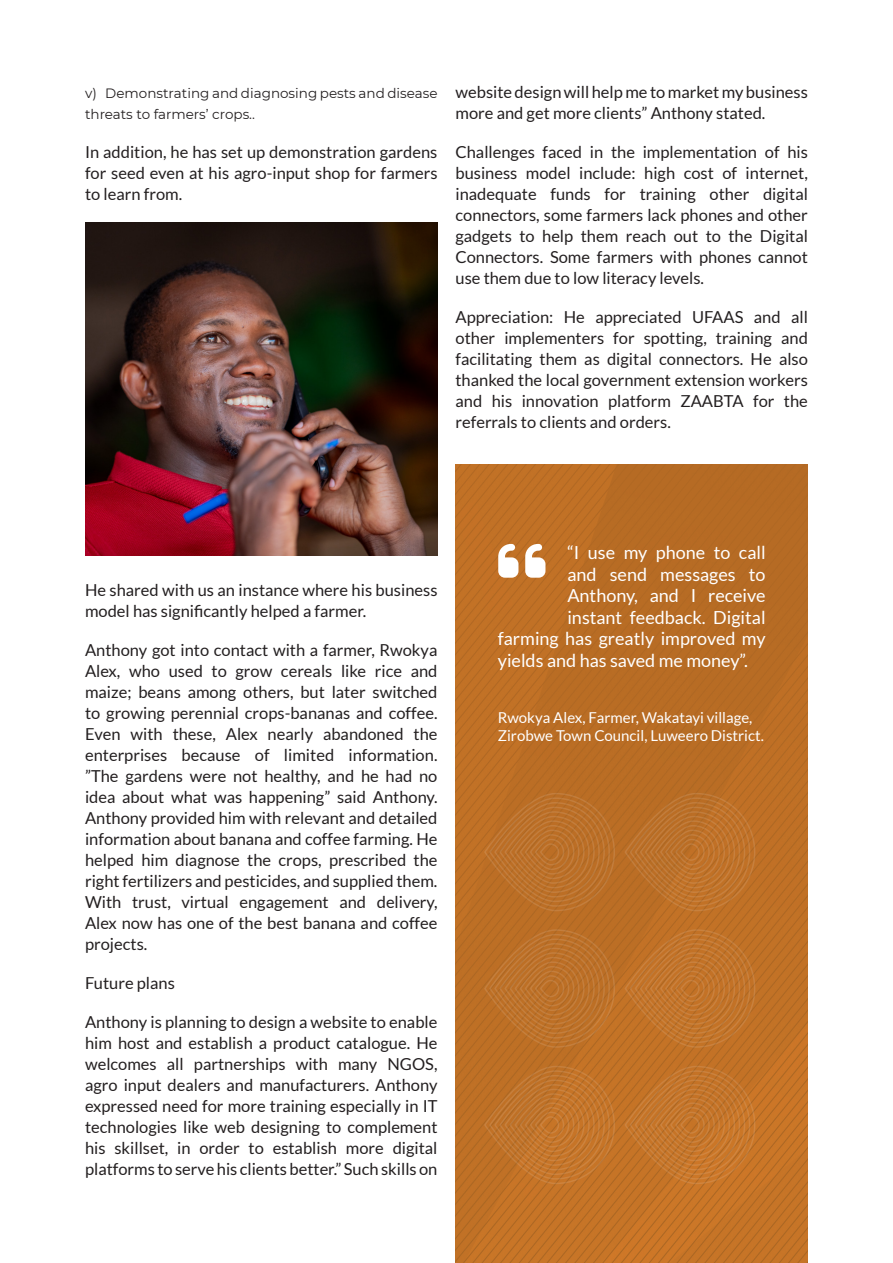
<style>
.page{position:relative;width:893px;height:1263px;background:#fff}
.page>*{position:absolute;margin:0;border:0;box-sizing:border-box;transform-origin:0 0}
.MAIN_PARAGRAPH_STYLE{font:18px "Lato";color:#fff}
.MAIN_PARAGRAPH_STYLE-2{font:16.5px/21px "Lato";color:#231f20;text-align:justify}
.MAIN_PARAGRAPH_STYLE-3{font:15px/18px "Lato";color:#fff}
.t1{font:13.5px/21px "Montserrat";color:#231f20}
</style>
<div class="page">
<img style="left:85px;top:223px;width:352px;height:332px">
<img style="left:455px;top:464px;width:353px;height:799px">
<svg style="left:483px;top:792px;width:133px;height:120px;background:#bb702a"></svg>
<svg style="left:624px;top:792px;width:132px;height:120px;background:#bc712a"></svg>
<svg style="left:483px;top:928px;width:133px;height:120px;background:#bc712a"></svg>
<svg style="left:624px;top:928px;width:132px;height:120px;background:#c0732b"></svg>
<svg style="left:483px;top:1065px;width:133px;height:120px;background:#c1742b"></svg>
<svg style="left:624px;top:1065px;width:132px;height:120px;background:#c3752b"></svg>
<svg style="left:498px;top:544px;width:47px;height:34px;background:#be6f25"></svg>
<p class="t1" style="left:85px;top:82px;width:354px">v) Demonstrating and diagnosing pests and disease threats to farmers’ crops..</p>
<p class="MAIN_PARAGRAPH_STYLE-2" style="left:85px;top:142px;width:354px">In addition, he has set up demonstration gardens for seed even at his agro-input shop for farmers to learn from.</p>
<p class="MAIN_PARAGRAPH_STYLE-2" style="left:455px;top:82px;width:354px">website design will help me to market my business more and get more clients” Anthony stated.</p>
<p class="MAIN_PARAGRAPH_STYLE-2" style="left:455px;top:142px;width:354px">Challenges faced in the implementation of his business model include: high cost of internet, inadequate funds for training other digital connectors, some farmers lack phones and other gadgets to help them reach out to the Digital Connectors. Some farmers with phones cannot use them due to low literacy levels.</p>
<p class="MAIN_PARAGRAPH_STYLE-2" style="left:455px;top:307px;width:354px">Appreciation: He appreciated UFAAS and all other implementers for spotting, training and facilitating them as digital connectors. He also thanked the local government extension workers and his innovation platform ZAABTA for the referrals to clients and orders.</p>
<p class="MAIN_PARAGRAPH_STYLE-2" style="left:85px;top:580px;width:354px">He shared with us an instance where his business model has significantly helped a farmer.</p>
<p class="MAIN_PARAGRAPH_STYLE-2" style="left:85px;top:640px;width:354px">Anthony got into contact with a farmer, Rwokya Alex, who used to grow cereals like rice and maize; beans among others, but later switched to growing perennial crops-bananas and coffee.<br>Even with these, Alex nearly abandoned the enterprises because of limited information. ”The gardens were not healthy, and he had no idea about what was happening” said Anthony.<br>Anthony provided him with relevant and detailed information about banana and coffee farming. He helped him diagnose the crops, prescribed the right fertilizers and pesticides, and supplied them.<br>With trust, virtual engagement and delivery, Alex now has one of the best banana and coffee projects.</p>
<p class="MAIN_PARAGRAPH_STYLE-2" style="left:85px;top:973px;width:91px">Future plans</p>
<p class="MAIN_PARAGRAPH_STYLE-2" style="left:85px;top:1012px;width:354px">Anthony is planning to design a website to enable him host and establish a product catalogue. He welcomes all partnerships with many NGOS, agro input dealers and manufacturers. Anthony expressed need for more training especially in IT technologies like web designing to complement his skillset, in order to establish more digital platforms to serve his clients better.” Such skills on</p>
<p class="MAIN_PARAGRAPH_STYLE" style="left:567px;top:542px;width:200px">“I use my phone to call</p>
<p class="MAIN_PARAGRAPH_STYLE" style="left:567px;top:564px;width:200px">and send messages to</p>
<p class="MAIN_PARAGRAPH_STYLE" style="left:567px;top:586px;width:200px">Anthony, and I receive</p>
<p class="MAIN_PARAGRAPH_STYLE" style="left:567px;top:607px;width:200px">instant feedback. Digital</p>
<p class="MAIN_PARAGRAPH_STYLE" style="left:498px;top:629px;width:269px">farming has greatly improved my</p>
<p class="MAIN_PARAGRAPH_STYLE" style="left:498px;top:650px;width:252px">yields and has saved me money”.</p>
<p class="MAIN_PARAGRAPH_STYLE-3" style="left:498px;top:708px;width:268px">Rwokya Alex, Farmer, Wakatayi village,<br>Zirobwe Town Council, Luweero District.</p>
</div>
